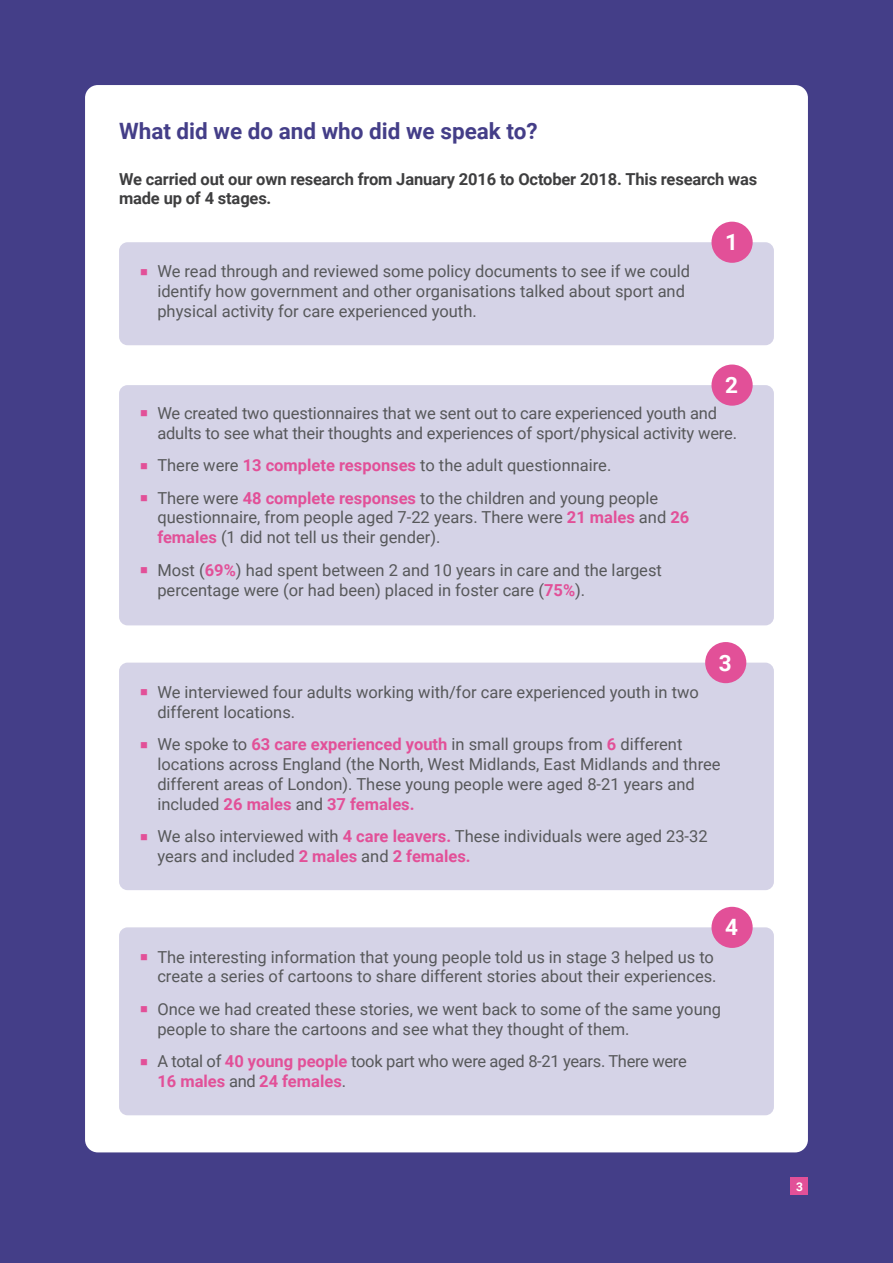
<style>
.page{position:relative;width:893px;height:1263px;background:#443e88}
.page>*{position:absolute;margin:0;border:0;box-sizing:border-box;transform-origin:0 0}
.t1{font:700 22.5px "Roboto";color:#443e88}
.t2{font:700 22.5px "Roboto";color:#fff}
.t3{font:16.5px/19.8px "Roboto";color:#57585a}
.t4{font:700 16.5px/19.8px "Roboto";letter-spacing:-.01em;color:#3e3e3f}
.t5{font:16.5px/19.8px "Roboto";letter-spacing:-.02em;color:#57585a}
.t6{font:700 12px "Roboto";color:#fff}
.s1{font-weight:700;color:#e25098}
</style>
<div class="page">
<div style="left:85px;top:85px;width:723px;height:1067px;background:#fff;border-radius:13px"></div>
<div style="left:791px;top:1178px;width:17px;height:17px;background:#e25098"></div>
<div style="left:119px;top:927px;width:655px;height:188px;background:#d5d3e7;border-radius:9px"></div>
<div style="left:119px;top:663px;width:655px;height:227px;background:#d5d3e7;border-radius:9px"></div>
<div style="left:119px;top:385px;width:655px;height:240px;background:#d5d3e7;border-radius:9px"></div>
<div style="left:119px;top:242px;width:655px;height:103px;background:#d5d3e7;border-radius:9px"></div>
<div style="left:711px;top:222px;width:42px;height:41px;background:#e25098;border-radius:50%"></div>
<div style="left:711px;top:364px;width:42px;height:42px;background:#e25098;border-radius:50%"></div>
<div style="left:705px;top:642px;width:41px;height:41px;background:#e25098;border-radius:50%"></div>
<div style="left:711px;top:907px;width:42px;height:41px;background:#e25098;border-radius:50%"></div>
<h1 class="t1" style="left:119px;top:116px;width:420px">What did we do and who did we speak to?</h1>
<p class="t4" style="left:119px;top:168px;width:640px">We carried out our own research from January 2016 to October 2018. This research was made up of 4 stages.</p>
<h1 class="t2" style="left:725px;top:226px;width:14px">1</h1>
<p class="t3" style="left:157px;top:261px;width:534px">We read through and reviewed some policy documents to see if we could identify how government and other organisations talked about sport and physical activity for care experienced youth.</p>
<h1 class="t2" style="left:725px;top:369px;width:14px">2</h1>
<p class="t3" style="left:157px;top:402px;width:581px">We created two questionnaires that we sent out to care experienced youth and adults to see what their thoughts and experiences of sport/physical activity were.</p>
<p class="t3" style="left:157px;top:448px;width:502px;line-height:32.5px">There were <span class="s1">13 complete responses</span> to the adult questionnaire.<br>There were <span class="s1">48 complete responses</span> to the children and young people</p>
<p class="t3" style="left:157px;top:507px;width:533px">questionnaire, from people aged 7-22 years. There were <span class="s1">21 males</span> and <span class="s1">26 females</span> (1 did not tell us their gender).</p>
<p class="t3" style="left:157px;top:559px;width:506px">Most (<span class="s1">69%</span>) had spent between 2 and 10 years in care and the largest percentage were (or had been) placed in foster care (<span class="s1">75%</span>).</p>
<h1 class="t2" style="left:719px;top:647px;width:14px">3</h1>
<p class="t3" style="left:157px;top:681px;width:543px">We interviewed four adults working with/for care experienced youth in two different locations.</p>
<p class="t3" style="left:157px;top:734px;width:565px">We spoke to <span class="s1">63 care experienced youth</span> in small groups from <span class="s1">6</span> different locations across England (the North, West Midlands, East Midlands and three different areas of London). These young people were aged 8-21 years and included <span class="s1">26 males</span> and <span class="s1">37 females.</span></p>
<p class="t3" style="left:157px;top:826px;width:552px">We also interviewed with <span class="s1">4 care leavers.</span> These individuals were aged 23-32 years and included <span class="s1">2 males</span> and <span class="s1">2 females.</span></p>
<h1 class="t2" style="left:725px;top:911px;width:14px">4</h1>
<p class="t3" style="left:157px;top:946px;width:561px">The interesting information that young people told us in stage 3 helped us to create a series of cartoons to share different stories about their experiences.</p>
<p class="t3" style="left:157px;top:998px;width:565px">Once we had created these stories, we went back to some of the same young people to share the cartoons and see what they thought of them.</p>
<p class="t5" style="left:157px;top:1051px;width:531px">A total of <span class="s1">40 young people</span> took part who were aged 8-21 years. There were<br><span class="s1">16 males</span> and <span class="s1">24 females</span>.</p>
<p class="t6" style="left:796px;top:1178px;width:8px">3</p>
</div>
